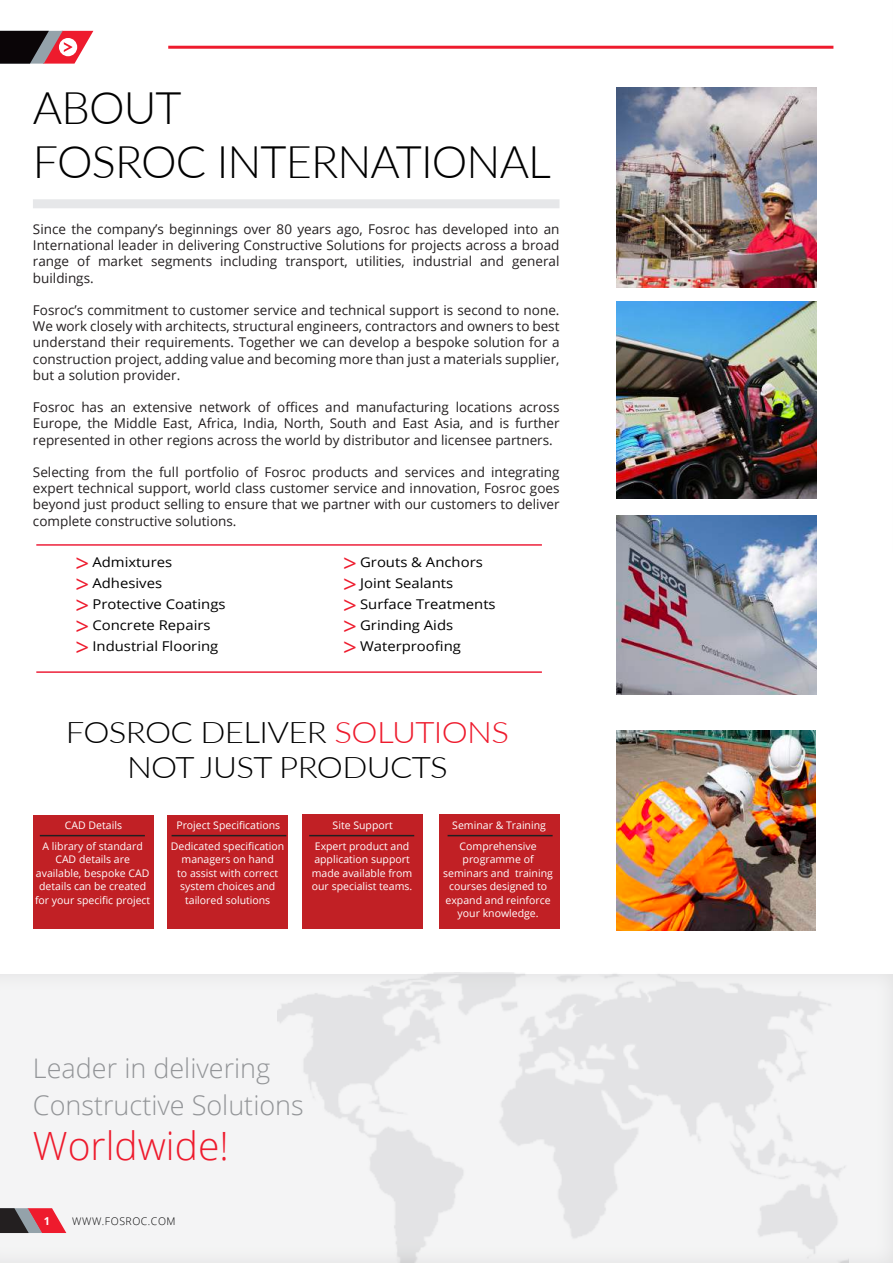
<style>
.page{position:relative;width:893px;height:1263px;background:#fff}
.page>*{position:absolute;margin:0;border:0;box-sizing:border-box;transform-origin:0 0}
.t1{font:300 45px/54px "Lato";letter-spacing:-.02em;color:#000}
.t2{font:300 39px "Open Sans";color:#ee1b2d}
.t3{font:300 29.7px/34.5px "Lato";letter-spacing:-.02em;color:#000;text-align:center;scale:1.11 1}
.t4{font:300 27px/37.5px "Open Sans";color:#939598}
.t5{font:13.5px/16.2px "Open Sans";color:#231f20;text-align:justify}
.t6{font:13.5px/21px "Open Sans";color:#000;scale:1.1 1}
.t7{font:700 10.95px "Open Sans";color:#fff}
.t8{font:10.5px/13.5px "Open Sans";color:#fff;text-align:center}
.t9{font:300 10.5px "Open Sans";letter-spacing:.05em;color:#000001}
.s1{font-size:24px;color:#ee1b2d}
.s2{color:#ee1b2d}
</style>
<div class="page">
<div style="left:0;top:972px;width:893px;height:291px;background:#f4f4f5"></div>
<hr style="left:36px;top:544px;width:506px;height:2px;background:#ed213a">
<hr style="left:36px;top:671px;width:506px;height:2px;background:#ed213a">
<div style="left:33px;top:199px;width:526px;height:9px;background:#e6e7e9"></div>
<img style="left:617px;top:516px;width:200px;height:178px">
<img style="left:617px;top:87px;width:200px;height:200px">
<img style="left:617px;top:301px;width:200px;height:197px">
<img style="left:616px;top:730px;width:199px;height:200px">
<img style="left:277px;top:973px;width:571px;height:290px">
<div style="left:439px;top:814px;width:120px;height:115px;background:#c12025"></div>
<div style="left:302px;top:814px;width:121px;height:115px;background:#c12025"></div>
<div style="left:167px;top:815px;width:121px;height:114px;background:#c12025"></div>
<div style="left:33px;top:815px;width:121px;height:114px;background:#c12025"></div>
<hr style="left:40px;top:835px;width:105px;height:1px;background:#231f20">
<hr style="left:172px;top:835px;width:114px;height:1px;background:#231f20">
<hr style="left:309px;top:835px;width:105px;height:1px;background:#231f20">
<hr style="left:448px;top:835px;width:105px;height:1px;background:#231f20">
<hr style="left:168px;top:46px;width:665px;height:3px;background:#ee1b2d">
<svg style="left:0;top:31px;width:93px;height:33px"></svg>
<svg style="left:0;top:1208px;width:66px;height:25px;background:#9a4f58"></svg>
<h1 class="t1" style="left:33px;top:80px;width:520px">ABOUT<br>FOSROC INTERNATIONAL</h1>
<p class="t5" style="left:33px;top:221px;width:528px">Since the company’s beginnings over 80 years ago, Fosroc has developed into an International leader in delivering Constructive Solutions for projects across a broad range of market segments including transport, utilities, industrial and general buildings.</p>
<p class="t5" style="left:33px;top:302px;width:528px">Fosroc’s commitment to customer service and technical support is second to none.<br>We work closely with architects, structural engineers, contractors and owners to best understand their requirements. Together we can develop a bespoke solution for a construction project, adding value and becoming more than just a materials supplier, but a solution provider.</p>
<p class="t5" style="left:33px;top:399px;width:528px">Fosroc has an extensive network of offices and manufacturing locations across Europe, the Middle East, Africa, India, North, South and East Asia, and is further represented in other regions across the world by distributor and licensee partners.</p>
<p class="t5" style="left:33px;top:464px;width:528px">Selecting from the full portfolio of Fosroc products and services and integrating expert technical support, world class customer service and innovation, Fosroc goes beyond just product selling to ensure that we partner with our customers to deliver complete constructive solutions.</p>
<p class="t6" style="left:75px;top:551px;width:138px"><span class="s1">&gt;</span> Admixtures<br><span class="s1">&gt;</span> Adhesives<br><span class="s1">&gt;</span> Protective Coatings <span class="s1">&gt;</span> Concrete Repairs <span class="s1">&gt;</span> Industrial Flooring</p>
<p class="t6" style="left:343px;top:551px;width:140px"><span class="s1">&gt;</span> Grouts &amp; Anchors <span class="s1">&gt;</span> Joint Sealants<br><span class="s1">&gt;</span> Surface Treatments <span class="s1">&gt;</span> Grinding Aids<br><span class="s1">&gt;</span> Waterproofing</p>
<h3 class="t3" style="left:66px;top:714px;width:401px">FOSROC DELIVER <span class="s2">SOLUTIONS<br></span>NOT JUST PRODUCTS</h3>
<p class="t8" style="left:65px;top:818px;width:59px">CAD Details</p>
<p class="t8" style="left:176px;top:818px;width:105px">Project Specifications</p>
<p class="t8" style="left:333px;top:818px;width:62px">Site Support</p>
<p class="t8" style="left:452px;top:818px;width:95px">Seminar &amp; Training</p>
<p class="t8" style="left:35px;top:839px;width:117px">A library of standard<br>CAD details are available, bespoke CAD details can be created for your specific project</p>
<p class="t8" style="left:171px;top:839px;width:115px">Dedicated specification managers on hand<br>to assist with correct system choices and tailored solutions</p>
<p class="t8" style="left:312px;top:839px;width:102px;text-align:left">Expert product and application support made available from our specialist teams.</p>
<p class="t8" style="left:443px;top:839px;width:111px">Comprehensive programme of seminars and training courses designed to expand and reinforce your knowledge.</p>
<h3 class="t4" style="left:33px;top:1048px;width:272px">Leader in delivering<br>Constructive Solutions</h3>
<h2 class="t2" style="left:33px;top:1119px;width:197px">Worldwide!</h2>
<p class="t7" style="left:44px;top:1213px;width:8px">1</p>
<p class="t9" style="left:72px;top:1213px;width:105px">WWW.FOSROC.COM</p>
</div>
